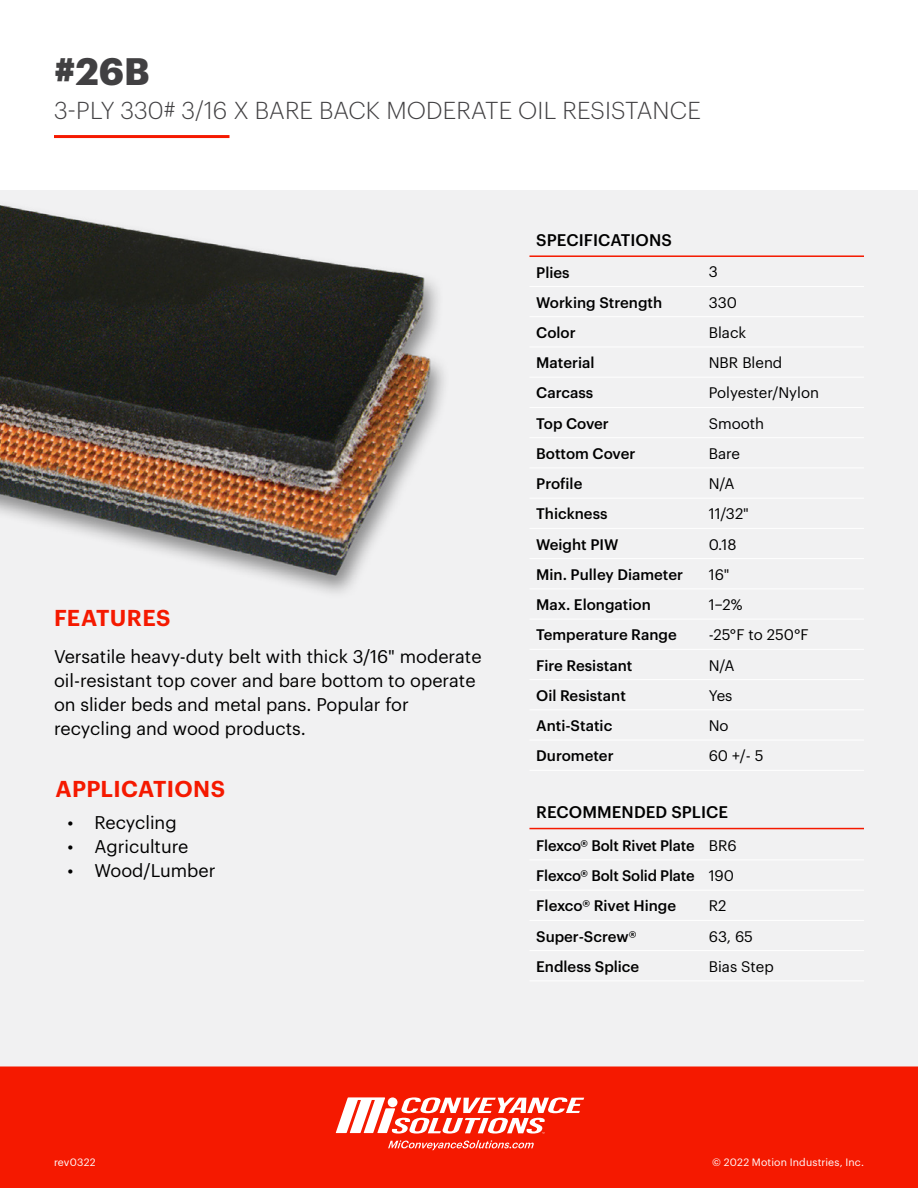
<style>
.page{position:relative;width:918px;height:1188px;background:#fff}
.page>*{position:absolute;margin:0;border:0;box-sizing:border-box;transform-origin:0 0}
.Flyer_Heading{font:700 37.5px "Graphik";color:#414042}
.Flyer_Subheading{font:300 24px "Graphik";letter-spacing:.005em;color:#414042}
.HEADER_-_RED{font:600 22.5px "Graphik";letter-spacing:.015em;color:#f51900}
.Body_Paragraph{font:18px/24px "Graphik";color:#000}
.Table_Header{font:500 16.5px "Graphik";letter-spacing:.005em;color:#000}
.Table_Body{font:500 15px "Graphik";color:#000}
.Table_Body-2{font:15px "Graphik";color:#000}
.t1{font:10.5px "Graphik";letter-spacing:.015em;color:#fff}
</style>
<div class="page">
<div style="left:0;top:190px;width:918px;height:881px;background:#f1f1f2"></div>
<div style="left:0;top:1066px;width:918px;height:122px;background:#f51900"></div>
<svg style="left:388px;top:1140px;width:146px;height:10px"></svg>
<svg style="left:336px;top:1097px;width:248px;height:37px"></svg>
<img style="left:0;top:205px;width:444px;height:388px">
<hr style="left:54px;top:135px;width:176px;height:3px;background:#f51900">
<hr style="left:529px;top:860px;width:173px;height:1px;background:#fff">
<hr style="left:529px;top:890px;width:173px;height:1px;background:#fff">
<hr style="left:529px;top:920px;width:173px;height:1px;background:#fff">
<hr style="left:529px;top:950px;width:173px;height:1px;background:#fff">
<hr style="left:529px;top:828px;width:173px;height:1px;background:#f51900">
<hr style="left:702px;top:828px;width:162px;height:1px;background:#f51900">
<hr style="left:702px;top:860px;width:162px;height:1px;background:#fff">
<hr style="left:702px;top:890px;width:162px;height:1px;background:#fff">
<hr style="left:702px;top:920px;width:162px;height:1px;background:#fff">
<hr style="left:702px;top:950px;width:162px;height:1px;background:#fff">
<hr style="left:529px;top:981px;width:173px;height:1px;background:#fff">
<hr style="left:702px;top:981px;width:162px;height:1px;background:#fff">
<hr style="left:529px;top:286px;width:173px;height:1px;background:#fff">
<hr style="left:529px;top:316px;width:173px;height:1px;background:#fff">
<hr style="left:529px;top:347px;width:173px;height:1px;background:#fff">
<hr style="left:529px;top:377px;width:173px;height:1px;background:#fff">
<hr style="left:529px;top:407px;width:173px;height:1px;background:#fff">
<hr style="left:529px;top:437px;width:173px;height:1px;background:#fff">
<hr style="left:529px;top:468px;width:173px;height:1px;background:#fff">
<hr style="left:529px;top:498px;width:173px;height:1px;background:#fff">
<hr style="left:529px;top:528px;width:173px;height:1px;background:#fff">
<hr style="left:529px;top:558px;width:173px;height:1px;background:#fff">
<hr style="left:529px;top:588px;width:173px;height:1px;background:#fff">
<hr style="left:529px;top:255px;width:173px;height:2px;background:#f51900">
<hr style="left:702px;top:255px;width:162px;height:2px;background:#f51900">
<hr style="left:529px;top:619px;width:173px;height:1px;background:#fff">
<hr style="left:529px;top:649px;width:173px;height:1px;background:#fff">
<hr style="left:529px;top:679px;width:173px;height:1px;background:#fff">
<hr style="left:529px;top:709px;width:173px;height:1px;background:#fff">
<hr style="left:529px;top:740px;width:173px;height:1px;background:#fff">
<hr style="left:702px;top:286px;width:162px;height:1px;background:#fff">
<hr style="left:702px;top:316px;width:162px;height:1px;background:#fff">
<hr style="left:702px;top:347px;width:162px;height:1px;background:#fff">
<hr style="left:702px;top:377px;width:162px;height:1px;background:#fff">
<hr style="left:702px;top:407px;width:162px;height:1px;background:#fff">
<hr style="left:702px;top:437px;width:162px;height:1px;background:#fff">
<hr style="left:702px;top:468px;width:162px;height:1px;background:#fff">
<hr style="left:702px;top:498px;width:162px;height:1px;background:#fff">
<hr style="left:702px;top:528px;width:162px;height:1px;background:#fff">
<hr style="left:702px;top:558px;width:162px;height:1px;background:#fff">
<hr style="left:702px;top:588px;width:162px;height:1px;background:#fff">
<hr style="left:702px;top:619px;width:162px;height:1px;background:#fff">
<hr style="left:702px;top:649px;width:162px;height:1px;background:#fff">
<hr style="left:702px;top:679px;width:162px;height:1px;background:#fff">
<hr style="left:702px;top:709px;width:162px;height:1px;background:#fff">
<hr style="left:702px;top:740px;width:162px;height:1px;background:#fff">
<hr style="left:529px;top:770px;width:173px;height:1px;background:#fff">
<hr style="left:702px;top:770px;width:162px;height:1px;background:#fff">
<p class="Flyer_Heading" style="left:54px;top:42px;width:97px">#26B</p>
<p class="Flyer_Subheading" style="left:54px;top:93px;width:648px">3-PLY 330# 3/16 X BARE BACK MODERATE OIL RESISTANCE</p>
<p class="HEADER_-_RED" style="left:54px;top:601px;width:118px">FEATURES</p>
<p class="Body_Paragraph" style="left:54px;top:643px;width:429px">Versatile heavy-duty belt with thick 3/16" moderate oil-resistant top cover and bare bottom to operate on slider beds and metal pans. Popular for recycling and wood products.</p>
<p class="HEADER_-_RED" style="left:56px;top:771px;width:171px">APPLICATIONS</p>
<p class="Body_Paragraph" style="left:68px;top:809px;width:111px">• Recycling</p>
<p class="Body_Paragraph" style="left:68px;top:833px;width:122px">• Agriculture</p>
<p class="Body_Paragraph" style="left:68px;top:857px;width:150px">• Wood/Lumber</p>
<p class="Table_Header" style="left:536px;top:228px;width:137px">SPECIFICATIONS</p>
<p class="Table_Body" style="left:536px;top:261px;width:35px">Plies</p>
<p class="Table_Body-2" style="left:709px;top:261px;width:11px">3</p>
<p class="Table_Body" style="left:536px;top:291px;width:127px">Working Strength</p>
<p class="Table_Body-2" style="left:709px;top:291px;width:30px">330</p>
<p class="Table_Body" style="left:536px;top:321px;width:41px">Color</p>
<p class="Table_Body-2" style="left:709px;top:321px;width:39px">Black</p>
<p class="Table_Body" style="left:536px;top:351px;width:60px">Material</p>
<p class="Table_Body-2" style="left:709px;top:352px;width:75px">NBR Blend</p>
<p class="Table_Body" style="left:536px;top:382px;width:59px">Carcass</p>
<p class="Table_Body-2" style="left:709px;top:382px;width:112px">Polyester/Nylon</p>
<p class="Table_Body" style="left:536px;top:412px;width:74px">Top Cover</p>
<p class="Table_Body-2" style="left:709px;top:412px;width:57px">Smooth</p>
<p class="Table_Body" style="left:536px;top:442px;width:101px">Bottom Cover</p>
<p class="Table_Body-2" style="left:709px;top:442px;width:33px">Bare</p>
<p class="Table_Body" style="left:536px;top:472px;width:48px">Profile</p>
<p class="Table_Body-2" style="left:709px;top:472px;width:27px">N/A</p>
<p class="Table_Body" style="left:536px;top:503px;width:73px">Thickness</p>
<p class="Table_Body-2" style="left:709px;top:503px;width:42px">11/32"</p>
<p class="Table_Body" style="left:536px;top:533px;width:84px">Weight PIW</p>
<p class="Table_Body-2" style="left:709px;top:533px;width:29px">0.18</p>
<p class="Table_Body" style="left:536px;top:563px;width:148px">Min. Pulley Diameter</p>
<p class="Table_Body-2" style="left:709px;top:563px;width:22px">16"</p>
<p class="Table_Body" style="left:536px;top:593px;width:116px">Max. Elongation</p>
<p class="Table_Body-2" style="left:709px;top:593px;width:35px">1–2%</p>
<p class="Table_Body" style="left:536px;top:624px;width:142px">Temperature Range</p>
<p class="Table_Body-2" style="left:709px;top:624px;width:101px">-25°F to 250°F</p>
<p class="Table_Body" style="left:536px;top:654px;width:98px">Fire Resistant</p>
<p class="Table_Body-2" style="left:709px;top:654px;width:27px">N/A</p>
<p class="Table_Body" style="left:536px;top:684px;width:91px">Oil Resistant</p>
<p class="Table_Body-2" style="left:709px;top:684px;width:25px">Yes</p>
<p class="Table_Body" style="left:536px;top:714px;width:78px">Anti-Static</p>
<p class="Table_Body-2" style="left:709px;top:714px;width:21px">No</p>
<p class="Table_Body" style="left:536px;top:745px;width:79px">Durometer</p>
<p class="Table_Body-2" style="left:709px;top:745px;width:57px">60 +/- 5</p>
<p class="Table_Header" style="left:536px;top:800px;width:193px">RECOMMENDED SPLICE</p>
<p class="Table_Body" style="left:536px;top:834px;width:160px">Flexco® Bolt Rivet Plate</p>
<p class="Table_Body-2" style="left:709px;top:834px;width:30px">BR6</p>
<p class="Table_Body" style="left:536px;top:864px;width:160px">Flexco® Bolt Solid Plate</p>
<p class="Table_Body-2" style="left:709px;top:864px;width:27px">190</p>
<p class="Table_Body" style="left:536px;top:895px;width:141px">Flexco® Rivet Hinge</p>
<p class="Table_Body-2" style="left:709px;top:895px;width:19px">R2</p>
<p class="Table_Body" style="left:536px;top:925px;width:102px">Super-Screw®</p>
<p class="Table_Body-2" style="left:709px;top:925px;width:46px">63, 65</p>
<p class="Table_Body" style="left:536px;top:955px;width:105px">Endless Splice</p>
<p class="Table_Body-2" style="left:709px;top:955px;width:67px">Bias Step</p>
<p class="t1" style="left:54px;top:1154px;width:43px">rev0322</p>
<p class="t1" style="left:712px;top:1154px;width:153px">© 2022 Motion Industries, Inc.</p>
</div>
